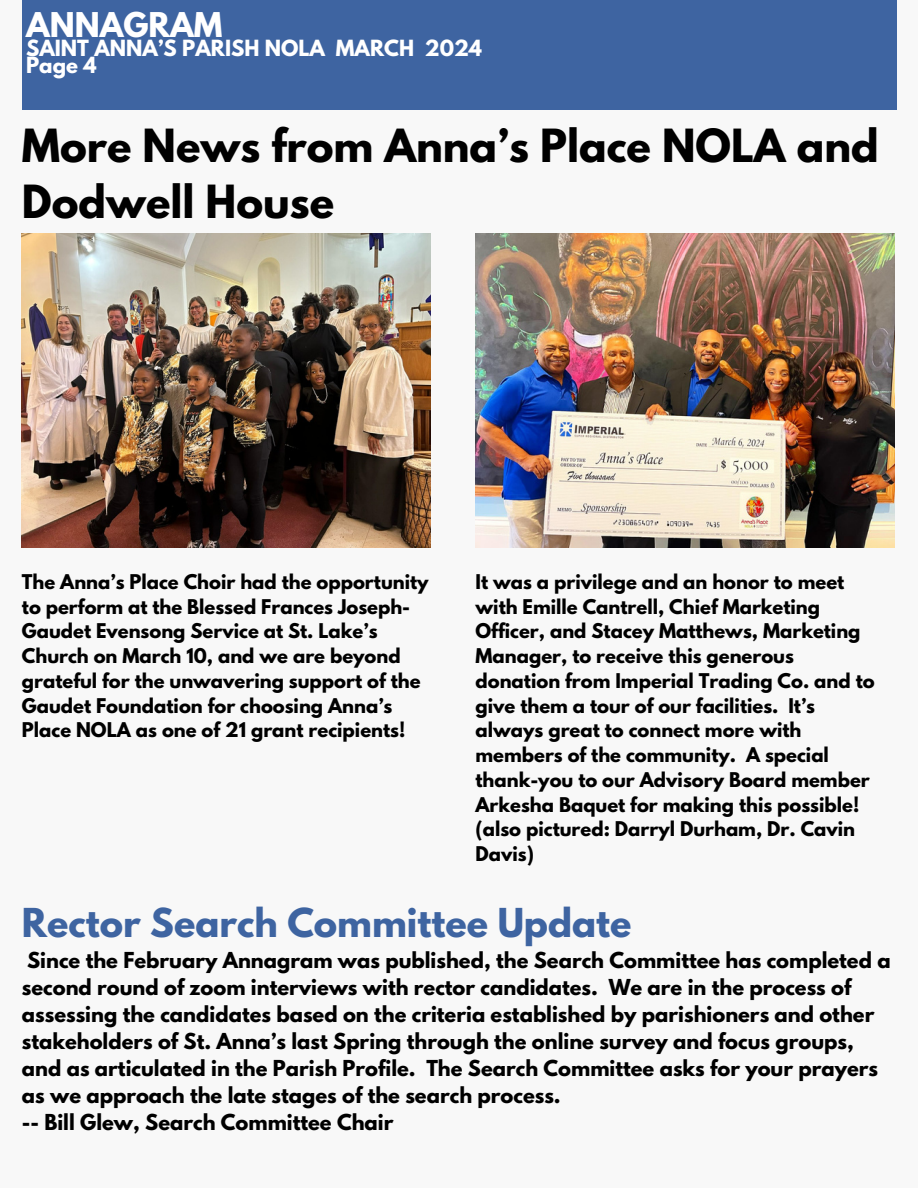
<style>
.page{position:relative;width:918px;height:1188px;background:#f8f8f8}
.page>*{position:absolute;margin:0;border:0;box-sizing:border-box;transform-origin:0 0}
.t1{font:700 40.5px/56.2px "League Spartan";color:#000}
.t2{font:700 35.25px "League Spartan";color:#3e64a1}
.t3{font:700 30.3px "League Spartan";color:#fff}
.t4{font:700 19.8px "League Spartan";color:#fff}
.t5{font:700 19.5px/27px "League Spartan";color:#000}
.t6{font:700 18px/24.8px "League Spartan";color:#000}
</style>
<div class="page">
<div style="left:22px;top:0;width:874px;height:109px;background:#3e64a1"></div>
<img style="left:22px;top:234px;width:408px;height:313px">
<img style="left:476px;top:234px;width:418px;height:313px">
<p class="t3" style="left:26px;top:10px;width:198px">ANNAGRAM</p>
<p class="t4" style="left:26px;top:38px;width:458px">SAINT ANNA’S PARISH NOLA MARCH 2024</p>
<p class="t4" style="left:26px;top:55px;width:72px">Page 4</p>
<p class="t1" style="left:22px;top:123px;width:858px">More News from Anna’s Place NOLA and<br>Dodwell House</p>
<p class="t6" style="left:22px;top:571px;width:408px">The Anna’s Place Choir had the opportunity to perform at the Blessed Frances Joseph-Gaudet Evensong Service at St. Lake’s Church on March 10, and we are beyond grateful for the unwavering support of the Gaudet Foundation for choosing Anna’s Place NOLA as one of 21 grant recipients!</p>
<p class="t6" style="left:476px;top:571px;width:401px">It was a privilege and an honor to meet with Emille Cantrell, Chief Marketing Officer, and Stacey Matthews, Marketing Manager, to receive this generous donation from Imperial Trading Co. and to give them a tour of our facilities. It’s always great to connect more with members of the community. A special thank-you to our Advisory Board member Arkesha Baquet for making this possible!</p>
<p class="t6" style="left:476px;top:819px;width:381px">(also pictured: Darryl Durham, Dr. Cavin<br>Davis)</p>
<h2 class="t2" style="left:22px;top:905px;width:611px">Rector Search Committee Update</h2>
<p class="t5" style="left:22px;top:950px;width:870px">Since the February Annagram was published, the Search Committee has completed a second round of zoom interviews with rector candidates. We are in the process of assessing the candidates based on the criteria established by parishioners and other stakeholders of St. Anna’s last Spring through the online survey and focus groups, and as articulated in the Parish Profile. The Search Committee asks for your prayers as we approach the late stages of the search process.</p>
<p class="t5" style="left:22px;top:1112px;width:373px">-- Bill Glew, Search Committee Chair</p>
</div>
